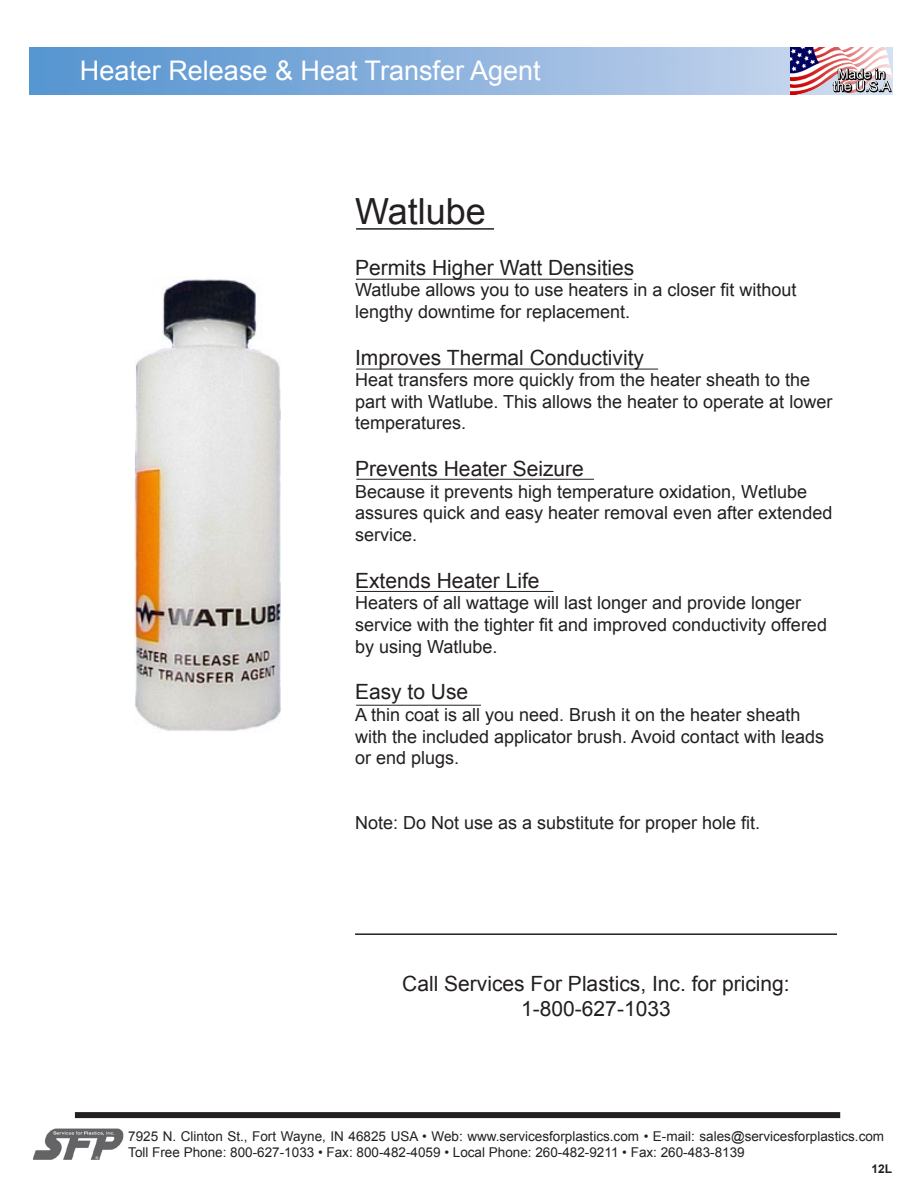
<style>
.page{position:relative;width:918px;height:1188px;background:#fff}
.page>*{position:absolute;margin:0;border:0;box-sizing:border-box;transform-origin:0 0}
.t1{font:36px "Arial";color:#231f20}
.t2{font:27px "Arial";color:#fff}
.t3{font:21px/25.2px "Arial";color:#231f20;text-align:center}
.t4{font:18px/21.6px "Arial";color:#231f20}
.t5{font:13.5px/16.2px "Arial";color:#231f20}
.t6{font:700 12px "Arial";color:#231f20}
</style>
<div class="page">
<img style="left:32px;top:1128px;width:92px;height:32px">
<div style="left:75px;top:1112px;width:765px;height:6px;background:#231f20"></div>
<img style="left:29px;top:47px;width:863px;height:47px">
<img style="left:790px;top:48px;width:104px;height:46px">
<img style="left:134px;top:279px;width:146px;height:452px">
<hr style="left:356px;top:228px;width:138px;height:2px;background:#231f20">
<hr style="left:356px;top:369px;width:302px;height:1px;background:#231f20">
<hr style="left:356px;top:479px;width:238px;height:1px;background:#231f20">
<hr style="left:356px;top:591px;width:198px;height:1px;background:#231f20">
<hr style="left:356px;top:705px;width:125px;height:1px;background:#231f20">
<hr style="left:356px;top:279px;width:276px;height:1px;background:#231f20">
<hr style="left:355px;top:933px;width:482px;height:2px;background:#231f20">
<h2 class="t2" style="left:80px;top:52px;width:462px">Heater Release &amp; Heat Transfer Agent</h2>
<h1 class="t1" style="left:355px;top:188px;width:132px">Watlube</h1>
<p class="t3" style="left:355px;top:255px;width:281px">Permits Higher Watt Densities</p>
<p class="t4" style="left:355px;top:279px;width:443px">Watlube allows you to use heaters in a closer fit without lengthy downtime for replacement.</p>
<p class="t3" style="left:355px;top:345px;width:291px">Improves Thermal Conductivity</p>
<p class="t4" style="left:355px;top:369px;width:479px">Heat transfers more quickly from the heater sheath to the part with Watlube. This allows the heater to operate at lower temperatures.</p>
<p class="t3" style="left:355px;top:456px;width:230px">Prevents Heater Seizure</p>
<p class="t4" style="left:355px;top:481px;width:479px">Because it prevents high temperature oxidation, Wetlube assures quick and easy heater removal even after extended service.</p>
<p class="t3" style="left:355px;top:568px;width:186px">Extends Heater Life</p>
<p class="t4" style="left:355px;top:592px;width:473px">Heaters of all wattage will last longer and provide longer service with the tighter fit and improved conductivity offered by using Watlube.</p>
<p class="t3" style="left:355px;top:680px;width:115px">Easy to Use</p>
<p class="t4" style="left:355px;top:704px;width:470px">A thin coat is all you need. Brush it on the heater sheath with the included applicator brush. Avoid contact with leads or end plugs.</p>
<p class="t4" style="left:355px;top:812px;width:407px">Note: Do Not use as a substitute for proper hole fit.</p>
<p class="t3" style="left:402px;top:971px;width:389px">Call Services For Plastics, Inc. for pricing:<br>1-800-627-1033</p>
<p class="t5" style="left:128px;top:1129px;width:757px">7925 N. Clinton St., Fort Wayne, IN 46825 USA • Web: www.servicesforplastics.com • E-mail: sales@servicesforplastics.com<br>Toll Free Phone: 800-627-1033 • Fax: 800-482-4059 • Local Phone: 260-482-9211 • Fax: 260-483-8139</p>
<p class="t6" style="left:872px;top:1161px;width:22px">12L</p>
</div>
